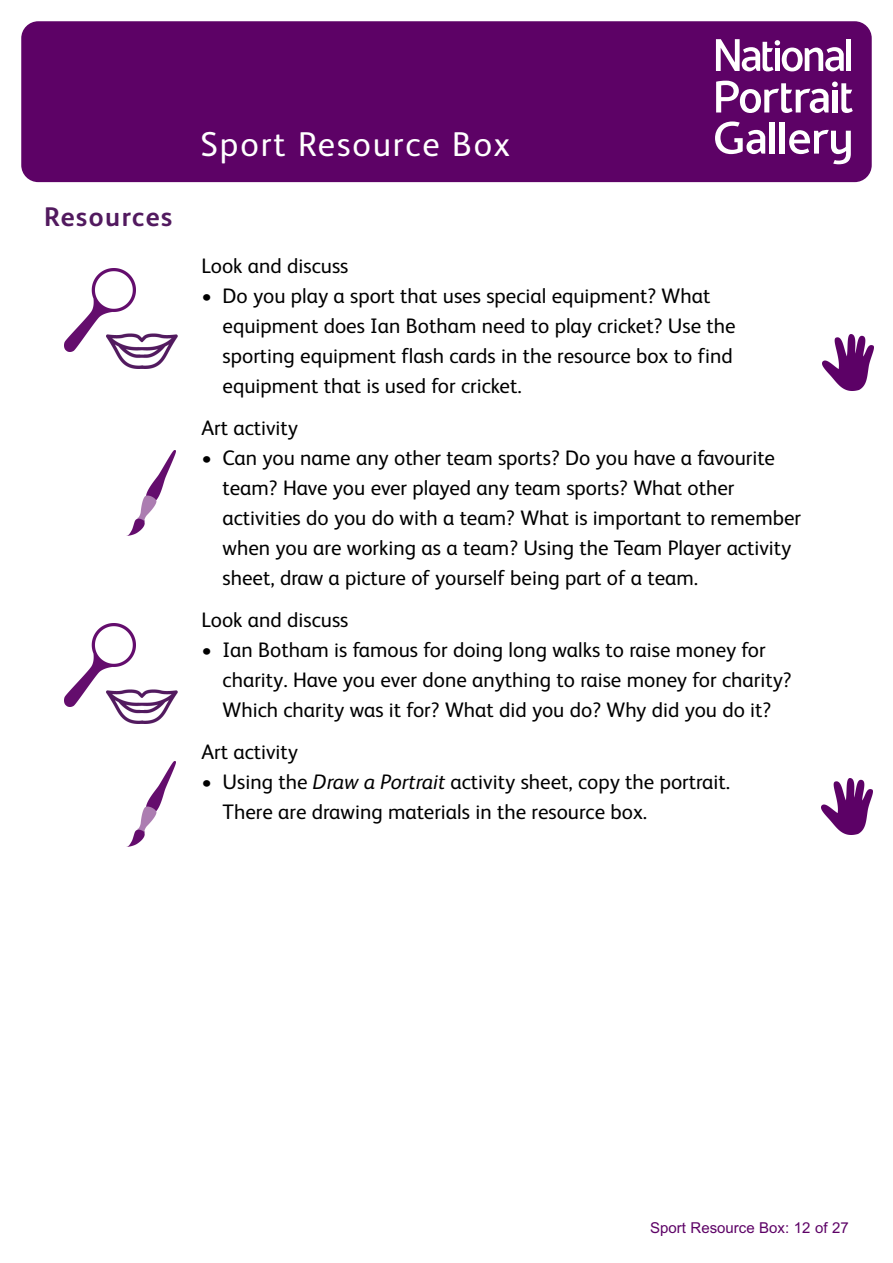
<style>
.page{position:relative;width:893px;height:1263px;background:#fff}
.page>*{position:absolute;margin:0;border:0;box-sizing:border-box;transform-origin:0 0}
.t1{font:34.5px "FS Albert";letter-spacing:.055em;color:#fff}
.t2{font:700 27px "FS Albert";letter-spacing:.055em;color:#521a5f}
.t3{font:21px/30px "FS Albert";color:#000}
.t4{font:15px "Arial";color:#5d0266}
.s1{font-style:italic}
</style>
<div class="page">
<div style="left:21px;top:21px;width:851px;height:161px;background:#5d0266;border-radius:17px"></div>
<svg style="left:789px;top:130px;width:62px;height:34px"></svg>
<div style="left:770px;top:122px;width:5px;height:32px;background:#fff"></div>
<div style="left:780px;top:122px;width:5px;height:32px;background:#fff"></div>
<svg style="left:715px;top:121px;width:50px;height:33px"></svg>
<div style="left:846px;top:39px;width:5px;height:32px;background:#fff"></div>
<svg style="left:716px;top:39px;width:128px;height:32px"></svg>
<svg style="left:716px;top:81px;width:137px;height:32px"></svg>
<img style="left:128px;top:450px;width:48px;height:85px">
<img style="left:128px;top:761px;width:48px;height:85px">
<img style="left:65px;top:268px;width:70px;height:83px">
<img style="left:106px;top:334px;width:72px;height:34px">
<img style="left:65px;top:624px;width:70px;height:82px">
<img style="left:106px;top:689px;width:72px;height:35px">
<img style="left:823px;top:334px;width:51px;height:57px">
<img style="left:822px;top:778px;width:51px;height:57px">
<p class="t2" style="left:44px;top:208px;width:130px">Resources</p>
<h1 class="t1" style="left:200px;top:132px;width:311px">Sport Resource Box</h1>
<p class="t3" style="left:201px;top:253px;width:149px">Look and discuss</p>
<p class="t3" style="left:223px;top:283px;width:515px;text-indent:-21px">• Do you play a sport that uses special equipment? What equipment does Ian Botham need to play cricket? Use the sporting equipment flash cards in the resource box to find equipment that is used for cricket.</p>
<p class="t3" style="left:201px;top:415px;width:98px">Art activity</p>
<p class="t3" style="left:223px;top:445px;width:580px;text-indent:-21px">• Can you name any other team sports? Do you have a favourite team? Have you ever played any team sports? What other activities do you do with a team? What is important to remember when you are working as a team? Using the Team Player activity sheet, draw a picture of yourself being part of a team.</p>
<p class="t3" style="left:201px;top:607px;width:149px">Look and discuss</p>
<p class="t3" style="left:223px;top:637px;width:571px;text-indent:-21px">• Ian Botham is famous for doing long walks to raise money for charity. Have you ever done anything to raise money for charity?<br>Which charity was it for? What did you do? Why did you do it?</p>
<p class="t3" style="left:201px;top:739px;width:98px">Art activity</p>
<p class="t3" style="left:223px;top:769px;width:509px;text-indent:-21px">• Using the <span class="s1">Draw a Portrait</span> activity sheet, copy the portrait.<br>There are drawing materials in the resource box.</p>
<p class="t4" style="left:650px;top:1219px;width:200px">Sport Resource Box: 12 of 27</p>
</div>
